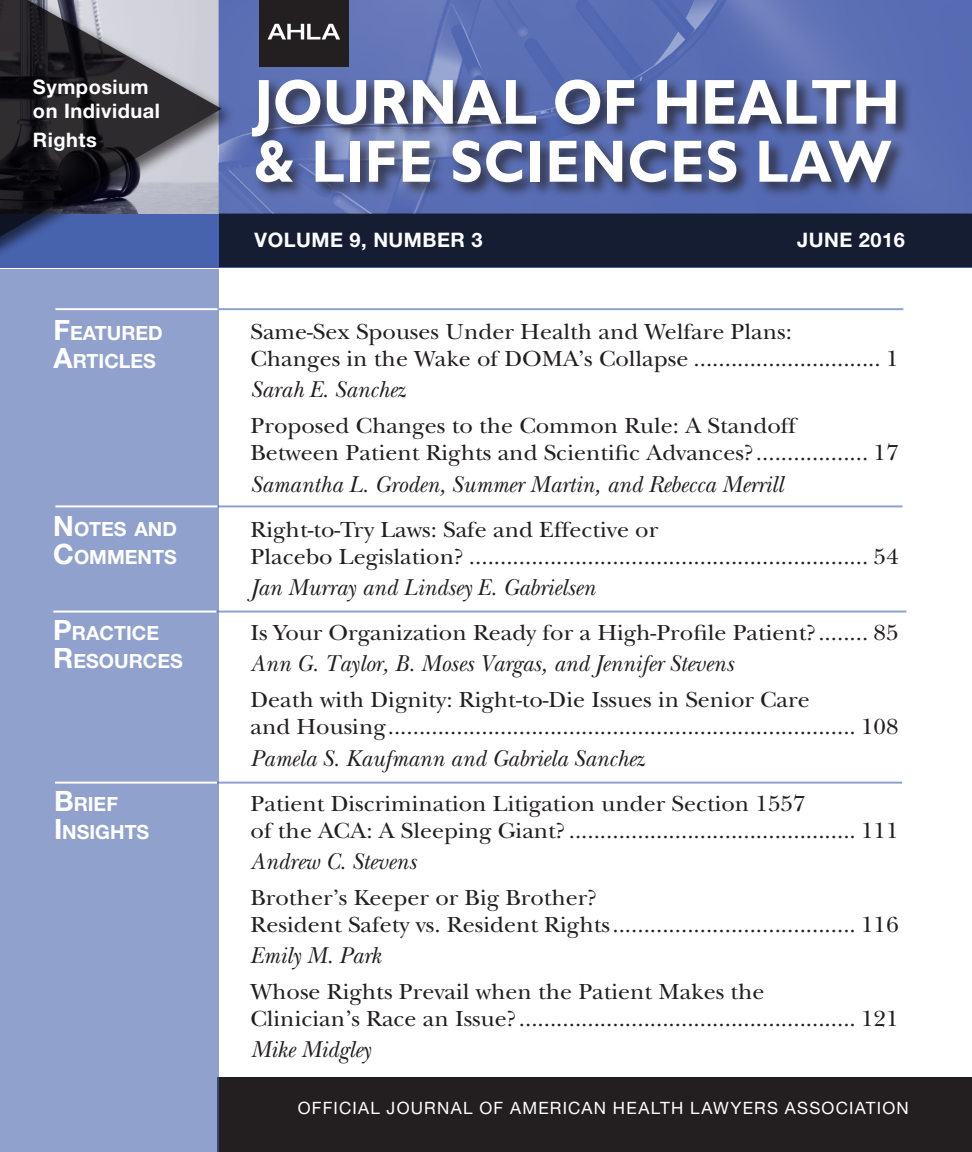
<style>
.page{position:relative;width:972px;height:1152px;background:#fff}
.page>*{position:absolute;margin:0;border:0;box-sizing:border-box;transform-origin:0 0}
.t1{font:700 64px "Gill Sans";letter-spacing:-.005em;color:#fff;scale:.9 1}
.t2{font:700 60px "Gill Sans";letter-spacing:.02em;color:#fff;scale:.9 1}
.TOC_AUTHOR{font:italic 24px "New Baskerville Std";color:#231f20;scale:.95 1}
.TOC_TITLE{font:22.8px/27px "New Baskerville Std";color:#231f20;scale:1.05 1}
.t3{font:700 20px "Helvetica Neue LT Std";letter-spacing:.025em;color:#fff}
.TOC_white_heads{font:700 19.6px/28px "Helvetica Neue LT Std";color:#fff}
.t4{font:17px "Helvetica Neue LT Std";letter-spacing:.07em;color:#fff}
.s1{font-size:28px}
</style>
<div class="page">
<div style="left:217px;top:1077px;width:755px;height:75px;background:#231f20"></div>
<div style="left:0;top:269px;width:219px;height:883px;background:#91a1ce"></div>
<div style="left:219px;top:213px;width:753px;height:54px;background:#151d33"></div>
<img style="left:237px;top:0;width:735px;height:213px">
<hr style="left:55px;top:308px;width:164px;height:2px;background:#fff">
<hr style="left:217px;top:782px;width:685px;height:2px;background:#4863ae">
<hr style="left:55px;top:782px;width:162px;height:2px;background:#fff">
<hr style="left:216px;top:611px;width:690px;height:2px;background:#4863ae">
<hr style="left:53px;top:611px;width:163px;height:2px;background:#fff">
<hr style="left:217px;top:308px;width:686px;height:2px;background:#4863ae">
<div style="left:249px;top:77px;width:664px;height:122px;background:#231f20;opacity:.75"></div>
<div style="left:259px;top:0;width:89px;height:67px;background:#231f20"></div>
<svg style="left:268px;top:24px;width:72px;height:15px"></svg>
<hr style="left:217px;top:505px;width:685px;height:2px;background:#4863ae">
<hr style="left:55px;top:505px;width:162px;height:2px;background:#fff">
<div style="left:0;top:0;width:237px;height:289px;background:#231f20;opacity:.75"></div>
<svg style="left:0;top:0;width:222px;height:273px"></svg>
<p class="t3" style="left:33px;top:74px;width:117px">Symposium</p>
<p class="t3" style="left:33px;top:98px;width:129px">on Individual</p>
<p class="t3" style="left:33px;top:127px;width:65px">Rights</p>
<p class="TOC_white_heads" style="left:54px;top:318px;width:111px"><span class="s1">F</span>EATURED<br><span class="s1">A</span>RTICLES</p>
<p class="TOC_white_heads" style="left:53px;top:514px;width:125px"><span class="s1">N</span> OTES AND<br><span class="s1">C</span>OMMENTS</p>
<p class="TOC_white_heads" style="left:53px;top:619px;width:131px"><span class="s1">P</span>RACTICE<br><span class="s1">R</span>ESOURCES</p>
<p class="TOC_white_heads" style="left:54px;top:789px;width:97px"><span class="s1">B</span>RIEF<br><span class="s1">I</span> NSIGHTS</p>
<p class="t1" style="left:254px;top:64px;width:720px">JOURNAL OF HEALTH</p>
<p class="t2" style="left:254px;top:125px;width:710px">&amp; LIFE SCIENCES LAW</p>
<p class="t3" style="left:255px;top:228px;width:230px">VOLUME 9, NUMBER 3</p>
<p class="t3" style="left:797px;top:228px;width:109px">JUNE 2016</p>
<p class="TOC_TITLE" style="left:251px;top:318px;width:619px">Same-Sex Spouses Under Health and Welfare Plans:<br>Changes in the Wake of DOMA’s Collapse .............................. 1</p>
<p class="TOC_AUTHOR" style="left:251px;top:376px;width:164px">Sarah E. Sanchez</p>
<p class="TOC_TITLE" style="left:251px;top:413px;width:619px">Proposed Changes to the Common Rule: A Standoff<br>Between Patient Rights and Scientific Advances?.................. 17</p>
<p class="TOC_AUTHOR" style="left:251px;top:470px;width:562px">Samantha L. Groden, Summer Martin, and Rebecca Merrill</p>
<p class="TOC_TITLE" style="left:251px;top:516px;width:619px">Right-to-Try Laws: Safe and Effective or<br>Placebo Legislation? ................................................................ 54</p>
<p class="TOC_AUTHOR" style="left:251px;top:573px;width:364px">Jan Murray and Lindsey E. Gabrielsen</p>
<p class="TOC_TITLE" style="left:251px;top:619px;width:619px">Is Your Organization Ready for a High-Profile Patient?........ 85</p>
<p class="TOC_AUTHOR" style="left:251px;top:649px;width:510px">Ann G. Taylor, B. Moses Vargas, and Jennifer Stevens</p>
<p class="TOC_TITLE" style="left:251px;top:686px;width:619px">Death with Dignity: Right-to-Die Issues in Senior Care<br>and Housing........................................................................... 108</p>
<p class="TOC_AUTHOR" style="left:251px;top:744px;width:416px">Pamela S. Kaufmann and Gabriela Sanchez</p>
<p class="TOC_TITLE" style="left:251px;top:790px;width:619px">Patient Discrimination Litigation under Section 1557<br>of the ACA: A Sleeping Giant? .............................................. 111</p>
<p class="TOC_AUTHOR" style="left:251px;top:847px;width:176px">Andrew C. Stevens</p>
<p class="TOC_TITLE" style="left:251px;top:884px;width:619px">Brother’s Keeper or Big Brother?<br>Resident Safety vs. Resident Rights....................................... 116</p>
<p class="TOC_AUTHOR" style="left:251px;top:941px;width:139px">Emily M. Park</p>
<p class="TOC_TITLE" style="left:251px;top:978px;width:619px">Whose Rights Prevail when the Patient Makes the<br>Clinician’s Race an Issue?...................................................... 121</p>
<p class="TOC_AUTHOR" style="left:251px;top:1036px;width:128px">Mike Midgley</p>
<p class="t4" style="left:298px;top:1097px;width:613px">OFFICIAL JOURNAL OF AMERICAN HEALTH LAWYERS ASSOCIATION</p>
</div>
